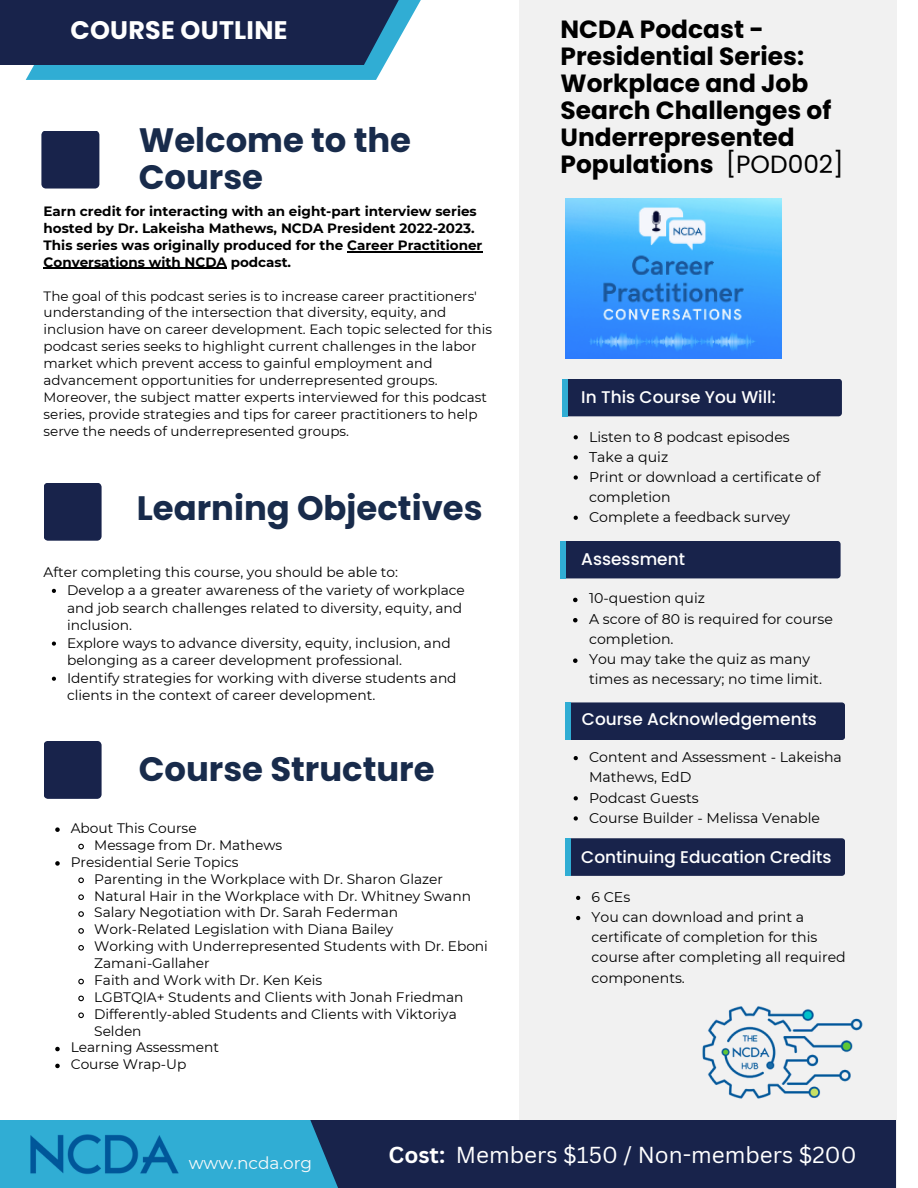
<style>
.page{position:relative;width:918px;height:1188px;background:#fff}
.page>*{position:absolute;margin:0;border:0;box-sizing:border-box;transform-origin:0 0}
.t1{font:700 33.9px/37px "Poppins";color:#182b4b}
.t2{font:700 25.35px "Poppins";letter-spacing:.01em;color:#fff}
.t3{font:700 24.9px/27px "Poppins";color:#000}
.t4{font:22.5px "Canva Sans";color:#fff}
.t5{font:500 16.95px "Poppins";color:#fff}
.t6{font:16.95px "Montserrat";color:#fafafa}
.t7{font:14.1px/20.1px "Montserrat";color:#000}
.t8{font:13.8px/17.5px "Montserrat";color:#000}
.t9{font:13.5px/17px "Montserrat";color:#000}
.t10{font:700 13.5px/17px "Montserrat";color:#000}
.s1{font-weight:400}
.s2{font-weight:700}
</style>
<div class="page">
<div style="left:519px;top:0;width:377px;height:1188px;background:#f1f1f1"></div>
<div style="left:234px;top:1120px;width:662px;height:68px;background:#18234b"></div>
<div style="left:0;top:1120px;width:338px;height:68px;background:#30add4"></div>
<div style="left:565px;top:838px;width:280px;height:38px;background:#18234b;border-radius:3px"></div>
<div style="left:565px;top:838px;width:5px;height:38px;background:#30add4"></div>
<div style="left:565px;top:702px;width:280px;height:38px;background:#18234b;border-radius:3px"></div>
<div style="left:565px;top:702px;width:5px;height:38px;background:#30add4"></div>
<div style="left:561px;top:541px;width:280px;height:37px;background:#18234b;border-radius:3px"></div>
<div style="left:561px;top:541px;width:5px;height:37px;background:#30add4"></div>
<div style="left:562px;top:379px;width:280px;height:37px;background:#18234b;border-radius:3px"></div>
<div style="left:562px;top:379px;width:5px;height:37px;background:#30add4"></div>
<div style="left:44px;top:483px;width:58px;height:58px;background:#18234b"></div>
<div style="left:41px;top:131px;width:58px;height:58px;background:#18234b"></div>
<svg style="left:26px;top:65px;width:359px;height:15px;background:#35afd5"></svg>
<div style="left:0;top:0;width:439px;height:65px;background:#18234b"></div>
<img style="left:30px;top:1134px;width:149px;height:42px">
<img style="left:702px;top:1006px;width:161px;height:93px">
<div style="left:44px;top:741px;width:58px;height:58px;background:#18234b"></div>
<img style="left:565px;top:198px;width:216px;height:160px">
<svg style="left:576px;top:896px;width:4px;height:4px"></svg>
<svg style="left:576px;top:916px;width:4px;height:4px"></svg>
<svg style="left:574px;top:756px;width:4px;height:4px"></svg>
<svg style="left:574px;top:796px;width:4px;height:4px"></svg>
<svg style="left:574px;top:816px;width:4px;height:5px"></svg>
<svg style="left:574px;top:435px;width:4px;height:4px"></svg>
<svg style="left:574px;top:455px;width:4px;height:5px"></svg>
<svg style="left:574px;top:475px;width:4px;height:5px"></svg>
<svg style="left:574px;top:516px;width:4px;height:4px"></svg>
<svg style="left:52px;top:589px;width:4px;height:4px"></svg>
<svg style="left:52px;top:642px;width:4px;height:4px"></svg>
<svg style="left:52px;top:677px;width:4px;height:4px"></svg>
<hr style="left:347px;top:251px;width:135px;height:1px;background:#000">
<hr style="left:44px;top:268px;width:183px;height:1px;background:#000">
<svg style="left:573px;top:598px;width:5px;height:4px"></svg>
<svg style="left:573px;top:618px;width:5px;height:4px"></svg>
<svg style="left:573px;top:658px;width:5px;height:5px"></svg>
<svg style="left:55px;top:827px;width:5px;height:5px"></svg>
<svg style="left:78px;top:843px;width:6px;height:7px"></svg>
<svg style="left:55px;top:861px;width:5px;height:5px"></svg>
<svg style="left:78px;top:877px;width:6px;height:7px"></svg>
<svg style="left:78px;top:894px;width:6px;height:6px"></svg>
<svg style="left:78px;top:911px;width:6px;height:6px"></svg>
<svg style="left:78px;top:928px;width:6px;height:6px"></svg>
<svg style="left:78px;top:945px;width:6px;height:6px"></svg>
<svg style="left:78px;top:978px;width:6px;height:7px"></svg>
<svg style="left:78px;top:995px;width:6px;height:7px"></svg>
<svg style="left:78px;top:1012px;width:6px;height:7px"></svg>
<svg style="left:55px;top:1047px;width:5px;height:4px"></svg>
<svg style="left:55px;top:1064px;width:5px;height:4px"></svg>
<p class="t2" style="left:70px;top:12px;width:219px">COURSE OUTLINE</p>
<p class="t1" style="left:139px;top:122px;width:274px">Welcome to the<br>Course</p>
<p class="t10" style="left:44px;top:203px;width:440px">Earn credit for interacting with an eight-part interview series hosted by Dr. Lakeisha Mathews, NCDA President 2022-2023.<br>This series was originally produced for the Career Practitioner Conversations with NCDA podcast.</p>
<h1 class="t9" style="left:44px;top:287px;width:450px">The goal of this podcast series is to increase career practitioners' understanding of the intersection that diversity, equity, and inclusion have on career development. Each topic selected for this podcast series seeks to highlight current challenges in the labor market which prevent access to gainful employment and advancement opportunities for underrepresented groups.<br>Moreover, the subject matter experts interviewed for this podcast series, provide strategies and tips for career practitioners to help serve the needs of underrepresented groups.</h1>
<p class="t1" style="left:137px;top:489px;width:347px">Learning Objectives</p>
<p class="t8" style="left:44px;top:564px;width:356px">After completing this course, you should be able to:</p>
<p class="t8" style="left:67px;top:581px;width:399px">Develop a a greater awareness of the variety of workplace and job search challenges related to diversity, equity, and inclusion.</p>
<p class="t8" style="left:67px;top:634px;width:385px">Explore ways to advance diversity, equity, inclusion, and belonging as a career development professional.</p>
<h1 class="t8" style="left:67px;top:669px;width:391px">Identify strategies for working with diverse students and clients in the context of career development.</h1>
<p class="t1" style="left:139px;top:751px;width:297px">Course Structure</p>
<p class="t8" style="left:71px;top:819px;width:127px">About This Course</p>
<p class="t8" style="left:94px;top:836px;width:190px">Message from Dr. Mathews</p>
<p class="t8" style="left:71px;top:853px;width:169px">Presidential Serie Topics</p>
<p class="t8" style="left:94px;top:870px;width:350px">Parenting in the Workplace with Dr. Sharon Glazer</p>
<p class="t8" style="left:94px;top:887px;width:378px">Natural Hair in the Workplace with Dr. Whitney Swann</p>
<p class="t8" style="left:94px;top:904px;width:305px">Salary Negotiation with Dr. Sarah Federman</p>
<p class="t8" style="left:94px;top:921px;width:301px">Work-Related Legislation with Diana Bailey</p>
<p class="t8" style="left:94px;top:938px;width:395px;line-height:16.8px">Working with Underrepresented Students with Dr. Eboni<br>Zamani-Gallaher</p>
<p class="t8" style="left:94px;top:971px;width:230px">Faith and Work with Dr. Ken Keis</p>
<p class="t8" style="left:94px;top:988px;width:371px">LGBTQIA+ Students and Clients with Jonah Friedman</p>
<p class="t8" style="left:94px;top:1005px;width:364px;line-height:16.8px">Differently-abled Students and Clients with Viktoriya<br>Selden</p>
<p class="t8" style="left:71px;top:1039px;width:150px">Learning Assessment</p>
<p class="t8" style="left:71px;top:1056px;width:117px">Course Wrap-Up</p>
<h4 class="t3" style="left:561px;top:16px;width:285px">NCDA Podcast -<br>Presidential Series:<br>Workplace and Job<br>Search Challenges of<br>Underrepresented<br>Populations <span class="s1">[POD002]</span></h4>
<h5 class="t5" style="left:581px;top:386px;width:196px">In This Course You Will:</h5>
<h5 class="t7" style="left:589px;top:426px;width:202px">Listen to 8 podcast episodes</h5>
<p class="t7" style="left:589px;top:447px;width:81px">Take a quiz</p>
<p class="t7" style="left:589px;top:467px;width:233px">Print or download a certificate of completion</p>
<p class="t7" style="left:589px;top:507px;width:203px">Complete a feedback survey</p>
<p class="t5" style="left:581px;top:548px;width:105px">Assessment</p>
<p class="t7" style="left:589px;top:588px;width:117px">10-question quiz</p>
<p class="t7" style="left:589px;top:608px;width:245px">A score of 80 is required for course completion.</p>
<h1 class="t7" style="left:589px;top:649px;width:234px">You may take the quiz as many times as necessary; no time limit.</h1>
<p class="t5" style="left:582px;top:707px;width:237px">Course Acknowledgements</p>
<p class="t7" style="left:589px;top:747px;width:254px">Content and Assessment - Lakeisha<br>Mathews, EdD</p>
<h5 class="t7" style="left:589px;top:787px;width:111px">Podcast Guests</h5>
<p class="t7" style="left:589px;top:808px;width:232px">Course Builder - Melissa Venable</p>
<p class="t5" style="left:581px;top:845px;width:252px">Continuing Education Credits</p>
<p class="t7" style="left:592px;top:887px;width:40px">6 CEs</p>
<p class="t7" style="left:592px;top:907px;width:256px">You can download and print a certificate of completion for this course after completing all required components.</p>
<h5 class="t6" style="left:189px;top:1153px;width:125px">www.ncda.org</h5>
<h6 class="t4" style="left:389px;top:1139px;width:469px"><span class="s2">Cost:</span> Members $150 / Non-members $200</h6>
</div>
